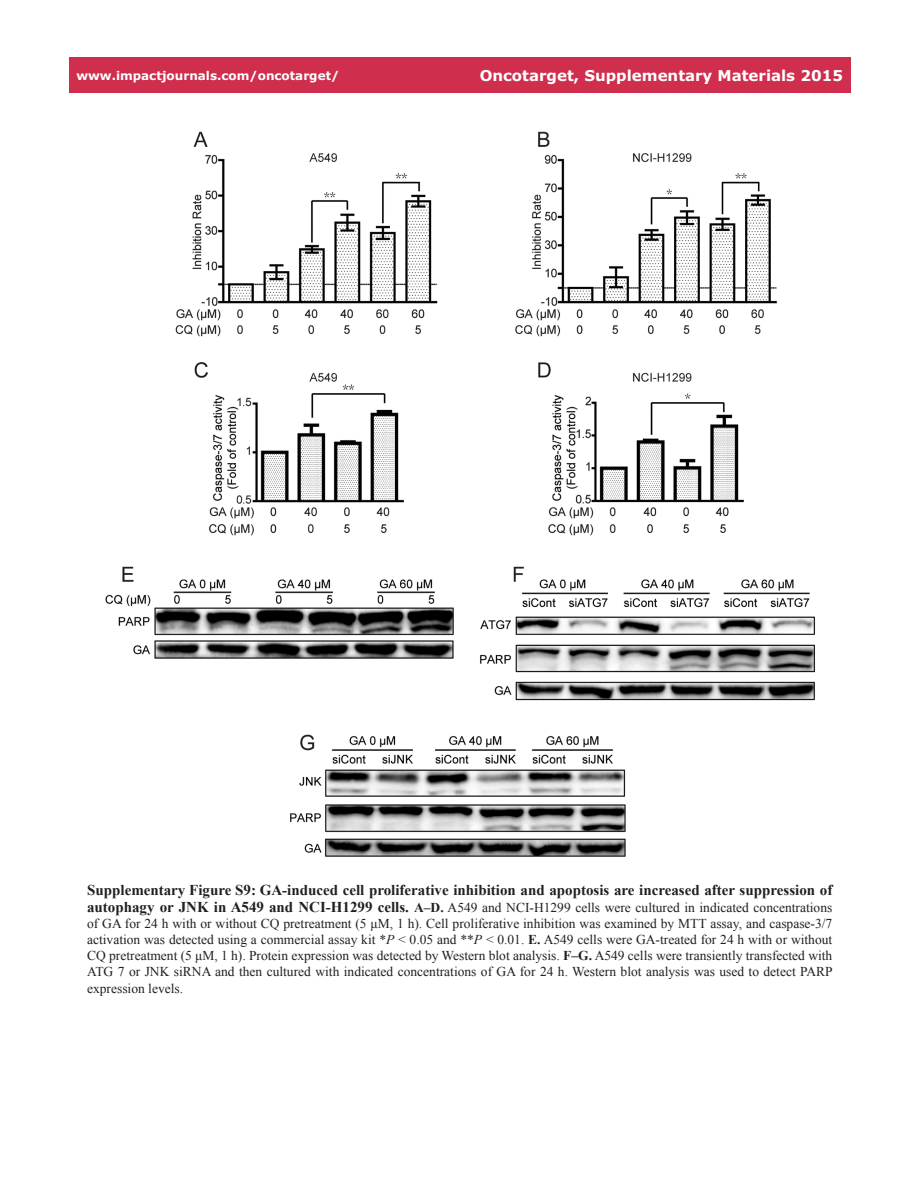
<style>
.page{position:relative;width:918px;height:1188px;background:#fff}
.page>*{position:absolute;margin:0;border:0;box-sizing:border-box;transform-origin:0 0}
.t1{font:700 15px "Times New Roman";color:#231f20}
.t2{font:700 15px "Verdana";color:#fff}
.t3{font:13.5px/16.2px "Times New Roman";color:#231f20;text-align:justify}
.t4{font:700 12px "Verdana";color:#fff}
.s1{font-weight:700;font-size:15px}
.s2{font-weight:700}
.s3{font-style:italic}
</style>
<div class="page">
<div style="left:69px;top:57px;width:781px;height:36px;background:#cf2e4c"></div>
<img style="left:105px;top:131px;width:710px;height:726px">
<p class="t4" style="left:76px;top:68px;width:264px">www.impactjournals.com/oncotarget/</p>
<p class="t2" style="left:480px;top:66px;width:365px">Oncotarget, Supplementary Materials 2015</p>
<p class="t1" style="left:87px;top:880px;width:747px">Supplementary Figure S9: GA-induced cell proliferative inhibition and apoptosis are increased after suppression of</p>
<p class="t3" style="left:87px;top:899px;width:747px"><span class="s1">autophagy or JNK in A549 and NCI-H1299 cells.</span> <span class="s2">A–D.</span> A549 and NCI-H1299 cells were cultured in indicated concentrations of GA for 24 h with or without CQ pretreatment (5 μM, 1 h). Cell proliferative inhibition was examined by MTT assay, and caspase-3/7 activation was detected using a commercial assay kit *<span class="s3">P</span> &lt; 0.05 and **<span class="s3">P</span> &lt; 0.01. <span class="s2">E.</span> A549 cells were GA-treated for 24 h with or without CQ pretreatment (5 μM, 1 h). Protein expression was detected by Western blot analysis. <span class="s2">F–G.</span> A549 cells were transiently transfected with ATG 7 or JNK siRNA and then cultured with indicated concentrations of GA for 24 h. Western blot analysis was used to detect PARP expression levels.</p>
</div>
